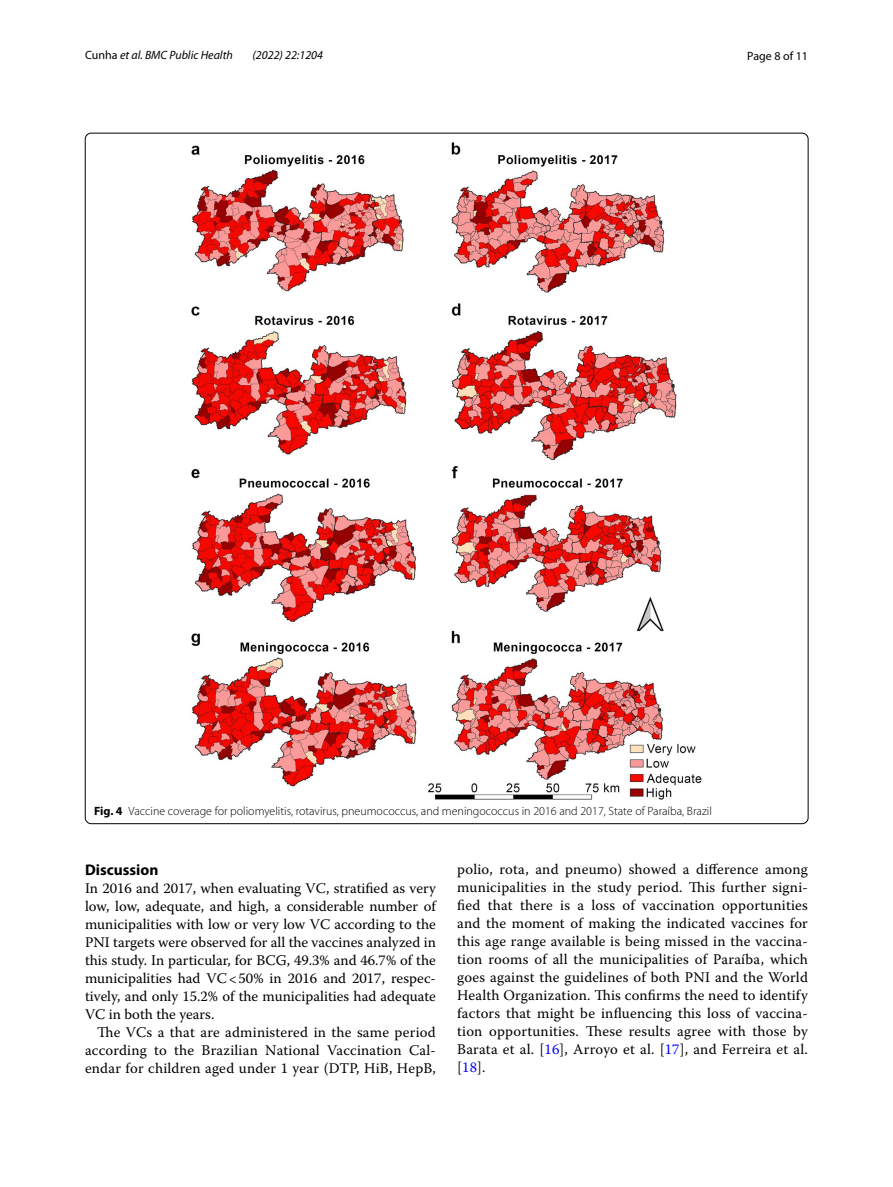
<style>
.page{position:relative;width:893px;height:1187px;background:#fff}
.page>*{position:absolute;margin:0;border:0;box-sizing:border-box;transform-origin:0 0}
.t1{font:700 15.45px "Myriad Pro";color:#000}
.t2{font:14.7px/18px "Warnock Pro";letter-spacing:.015em;color:#000;text-align:justify}
.t3{font:300 12px "Myriad Pro";color:#000}
.t4{font:italic 12px "Myriad Pro";color:#000}
.t5{font:12px "Myriad Pro";color:#000}
.s1{font-style:normal}
.s2{font-weight:700}
.s3{color:#00f}
</style>
<div class="page">
<img style="left:191px;top:142px;width:511px;height:657px">
<p class="t4" style="left:85px;top:48px;width:149px"><span class="s1">Cunha</span> et al. BMC Public Health</p>
<p class="t4" style="left:253px;top:48px;width:72px">(2022) 22:1204</p>
<p class="t5" style="left:747px;top:48px;width:62px">Page 8 of 11</p>
<p class="t3" style="left:94px;top:804px;width:619px"><span class="s2">Fig. 4</span> Vaccine coverage for poliomyelitis, rotavirus, pneumococcus, and meningococcus in 2016 and 2017, State of Paraíba, Brazil</p>
<p class="t1" style="left:85px;top:859px;width:75px">Discussion</p>
<p class="t2" style="left:85px;top:879px;width:352px">In 2016 and 2017, when evaluating VC, stratified as very low, low, adequate, and high, a considerable number of municipalities with low or very low VC according to the PNI targets were observed for all the vaccines analyzed in this study. In particular, for BCG, 49.3% and 46.7% of the municipalities had VC&lt;50% in 2016 and 2017, respec&shy;tively, and only 15.2% of the municipalities had adequate VC in both the years.</p>
<p class="t2" style="left:85px;top:1022px;width:352px;text-indent:12px">The VCs a that are administered in the same period according to the Brazilian National Vaccination Cal&shy;endar for children aged under 1 year (DTP, HiB, HepB,</p>
<p class="t2" style="left:457px;top:860px;width:352px">polio, rota, and pneumo) showed a difference among municipalities in the study period. This further signi&shy;fied that there is a loss of vaccination opportunities and the moment of making the indicated vaccines for this age range available is being missed in the vaccina&shy;tion rooms of all the municipalities of Paraíba, which goes against the guidelines of both PNI and the World Health Organization. This confirms the need to identify factors that might be influencing this loss of vaccina&shy;tion opportunities. These results agree with those by Barata et al. [<span class="s3">16</span>], Arroyo et al. [<span class="s3">17</span>], and Ferreira et al. [<span class="s3">18</span>].</p>
</div>
